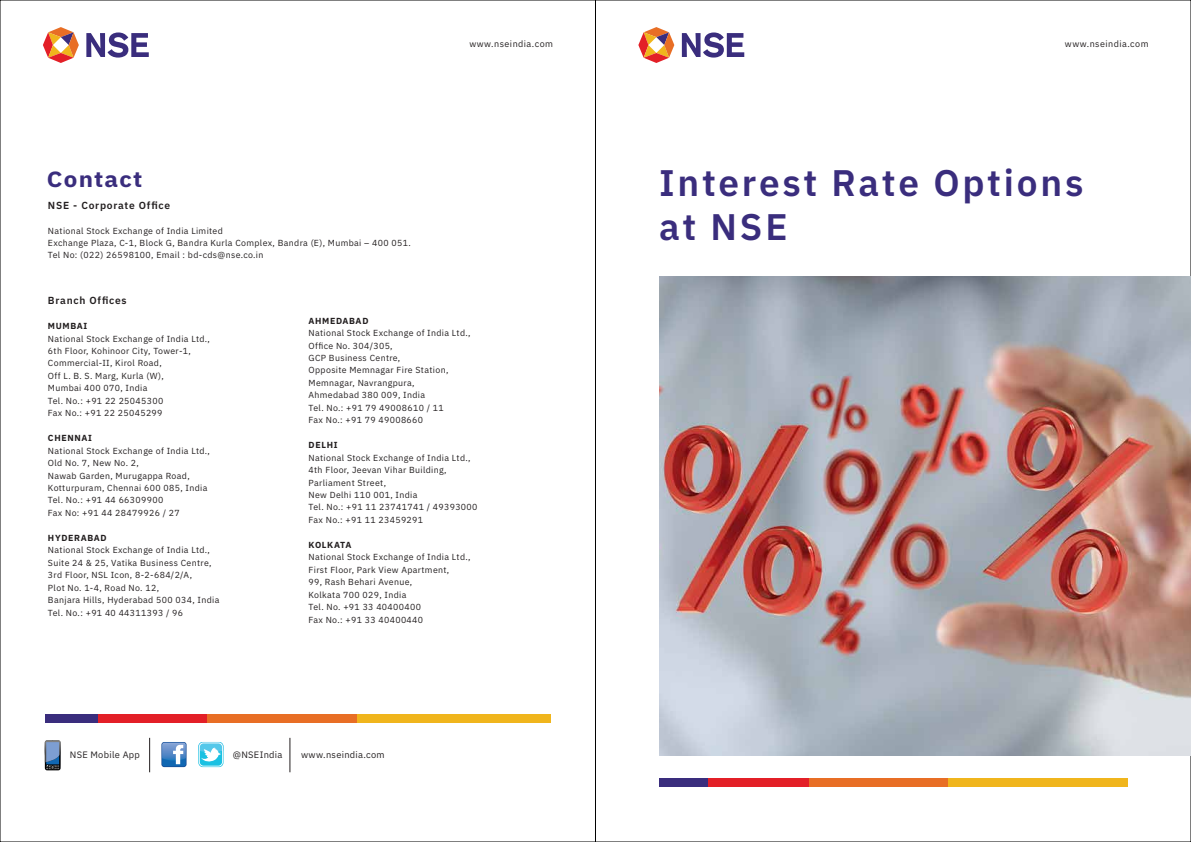
<style>
.page{position:relative;width:1191px;height:842px;background:#fff}
.page>*{position:absolute;margin:0;border:0;box-sizing:border-box;transform-origin:0 0}
.t1{font:600 37px/44.4px "IBM Plex Sans";letter-spacing:.075em;color:#3a2d7d}
.t2{font:700 22px "IBM Plex Sans";letter-spacing:.05em;color:#3a2d7d;scale:1.1 1}
.t3{font:600 10.3px "IBM Plex Sans";letter-spacing:.075em;color:#231f20}
.t4{font:9.3px "IBM Plex Sans";letter-spacing:.03em;color:#231f20}
.t5{font:9px "IBM Plex Sans";letter-spacing:.05em;color:#231f20}
.t6{font:8.8px/12.5px "IBM Plex Sans";letter-spacing:.04em;color:#231f20}
.t7{font:700 8.8px "IBM Plex Sans";letter-spacing:.075em;color:#231f20}
.t8{font:700 8.8px "IBM Plex Sans";letter-spacing:.055em;color:#231f20}
</style>
<div class="page">
<svg style="left:682px;top:32px;width:62px;height:26px"></svg>
<svg style="left:638px;top:27px;width:36px;height:36px"></svg>
<img style="left:659px;top:277px;width:532px;height:479px">
<div style="left:659px;top:778px;width:49px;height:8px;background:#3a2d7d"></div>
<div style="left:709px;top:778px;width:100px;height:8px;background:#e31f27"></div>
<div style="left:809px;top:778px;width:139px;height:8px;background:#e86e25"></div>
<div style="left:948px;top:778px;width:179px;height:8px;background:#f0b51c"></div>
<svg style="left:86px;top:32px;width:63px;height:26px"></svg>
<svg style="left:43px;top:27px;width:36px;height:36px"></svg>
<div style="left:45px;top:714px;width:54px;height:8px;background:#3a2d7d"></div>
<div style="left:99px;top:714px;width:108px;height:8px;background:#e31f27"></div>
<div style="left:207px;top:714px;width:150px;height:8px;background:#e86e25"></div>
<div style="left:357px;top:714px;width:193px;height:8px;background:#f0b51c"></div>
<svg style="left:198px;top:742px;width:25px;height:25px"></svg>
<svg style="left:198px;top:742px;width:25px;height:24px"></svg>
<svg style="left:161px;top:742px;width:25px;height:25px"></svg>
<svg style="left:162px;top:743px;width:24px;height:23px"></svg>
<hr style="left:290px;top:738px;width:1px;height:34px;background:#231f20">
<hr style="left:149px;top:738px;width:1px;height:34px;background:#231f20">
<svg style="left:44px;top:740px;width:17px;height:31px"></svg>
<h2 class="t2" style="left:47px;top:161px;width:88px">Contact</h2>
<p class="t3" style="left:48px;top:197px;width:124px">NSE - Corporate Office</p>
<p class="t6" style="left:48px;top:223px;width:364px">National Stock Exchange of India Limited<br>Exchange Plaza, C-1, Block G, Bandra Kurla Complex, Bandra (E), Mumbai – 400 051.<br>Tel No: (022) 26598100, Email : bd-cds@nse.co.in</p>
<p class="t5" style="left:469px;top:36px;width:85px">www.nseindia.com</p>
<p class="t3" style="left:48px;top:292px;width:80px">Branch Offices</p>
<p class="t7" style="left:48px;top:319px;width:41px">MUMBAI</p>
<p class="t6" style="left:48px;top:331px;width:163px">National Stock Exchange of India Ltd.,<br>6th Floor, Kohinoor City, Tower-1,<br>Commercial-II, Kirol Road,<br>Off L. B. S. Marg, Kurla (W),<br>Mumbai 400 070, India<br>Tel. No.: +91 22 25045300<br>Fax No.: +91 22 25045299</p>
<p class="t7" style="left:48px;top:431px;width:45px">CHENNAI</p>
<p class="t6" style="left:48px;top:443px;width:163px">National Stock Exchange of India Ltd.,<br>Old No. 7, New No. 2,<br>Nawab Garden, Murugappa Road,<br>Kotturpuram, Chennai 600 085, India<br>Tel. No.: +91 44 66309900<br>Fax No: +91 44 28479926 / 27</p>
<p class="t7" style="left:48px;top:531px;width:60px">HYDERABAD</p>
<p class="t6" style="left:48px;top:543px;width:173px">National Stock Exchange of India Ltd., Suite 24 &amp; 25, Vatika Business Centre, 3rd Floor, NSL Icon, 8-2-684/2/A,<br>Plot No. 1-4, Road No. 12,<br>Banjara Hills, Hyderabad 500 034, India Tel. No.: +91 40 44311393 / 96</p>
<p class="t7" style="left:308px;top:313px;width:61px">AHMEDABAD</p>
<p class="t6" style="left:308px;top:326px;width:163px">National Stock Exchange of India Ltd.,<br>Office No. 304/305,<br>GCP Business Centre,<br>Opposite Memnagar Fire Station,<br>Memnagar, Navrangpura,<br>Ahmedabad 380 009, India<br>Tel. No.: +91 79 49008610 / 11<br>Fax No.: +91 79 49008660</p>
<p class="t7" style="left:308px;top:438px;width:30px">DELHI</p>
<p class="t6" style="left:308px;top:450px;width:170px">National Stock Exchange of India Ltd.,<br>4th Floor, Jeevan Vihar Building,<br>Parliament Street,<br>New Delhi 110 001, India<br>Tel. No.: +91 11 23741741 / 49393000<br>Fax No.: +91 11 23459291</p>
<p class="t8" style="left:308px;top:538px;width:44px">KOLKATA</p>
<p class="t6" style="left:308px;top:550px;width:163px">National Stock Exchange of India Ltd.,<br>First Floor, Park View Apartment,<br>99, Rash Behari Avenue,<br>Kolkata 700 029, India<br>Tel. No. +91 33 40400400<br>Fax No.: +91 33 40400440</p>
<p class="t4" style="left:70px;top:747px;width:72px">NSE Mobile App</p>
<p class="t4" style="left:233px;top:747px;width:51px">@NSEIndia</p>
<p class="t4" style="left:301px;top:747px;width:85px">www.nseindia.com</p>
<p class="t5" style="left:1065px;top:36px;width:85px">www.nseindia.com</p>
<h1 class="t1" style="left:659px;top:157px;width:426px">Interest Rate Options at NSE</h1>
</div>
